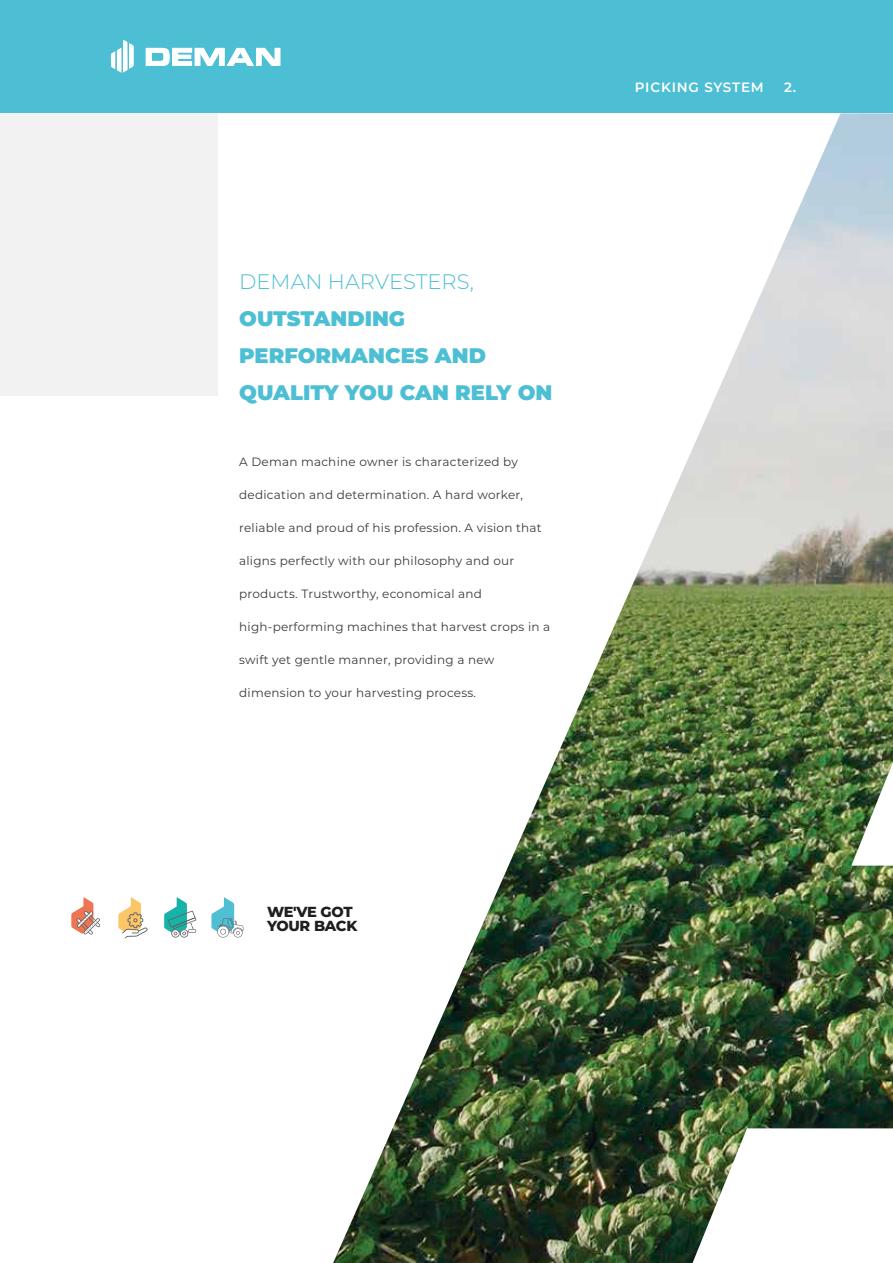
<style>
.page{position:relative;width:893px;height:1263px;background:#fff}
.page>*{position:absolute;margin:0;border:0;box-sizing:border-box;transform-origin:0 0}
.t1{font:900 21px/37.2px "Montserrat";color:#4dbfd4}
.t2{font:300 21px "Montserrat";color:#4dbfd4}
.t3{font:800 14.55px/14.5px "Montserrat";letter-spacing:-.025em;color:#211f1d}
.t4{font:600 13.5px "Montserrat";letter-spacing:.06em;color:#fff}
.t5{font:12px "Montserrat";letter-spacing:.02em;color:#3a3a39}
</style>
<div class="page">
<div style="left:0;top:0;width:893px;height:112px;background:#4dbfd4"></div>
<div style="left:0;top:113px;width:218px;height:283px;background:#f2f2f2"></div>
<img style="left:333px;top:113px;width:560px;height:1150px">
<svg style="left:111px;top:40px;width:23px;height:33px"></svg>
<svg style="left:146px;top:48px;width:134px;height:18px"></svg>
<svg style="left:71px;top:897px;width:29px;height:37px"></svg>
<svg style="left:118px;top:897px;width:30px;height:41px"></svg>
<svg style="left:164px;top:897px;width:32px;height:41px"></svg>
<svg style="left:211px;top:897px;width:32px;height:40px"></svg>
<h1 class="t2" style="left:239px;top:267px;width:236px">DEMAN HARVESTERS,</h1>
<h1 class="t1" style="left:239px;top:299px;width:315px">OUTSTANDING<br>PERFORMANCES AND<br>QUALITY YOU CAN RELY ON</h1>
<p class="t5" style="left:239px;top:454px;width:280px">A Deman machine owner is characterized by</p>
<p class="t5" style="left:239px;top:487px;width:285px">dedication and determination. A hard worker,</p>
<p class="t5" style="left:239px;top:520px;width:304px">reliable and proud of his profession. A vision that</p>
<p class="t5" style="left:239px;top:553px;width:277px">aligns perfectly with our philosophy and our</p>
<p class="t5" style="left:239px;top:586px;width:244px">products. Trustworthy, economical and</p>
<p class="t5" style="left:239px;top:619px;width:313px">high-performing machines that harvest crops in a</p>
<p class="t5" style="left:239px;top:652px;width:257px">swift yet gentle manner, providing a new</p>
<p class="t5" style="left:239px;top:685px;width:238px">dimension to your harvesting process.</p>
<p class="t3" style="left:267px;top:904px;width:92px">WE'VE GOT<br>YOUR BACK</p>
<p class="t4" style="left:635px;top:78px;width:130px">PICKING SYSTEM</p>
<p class="t4" style="left:784px;top:78px;width:14px">2.</p>
</div>
